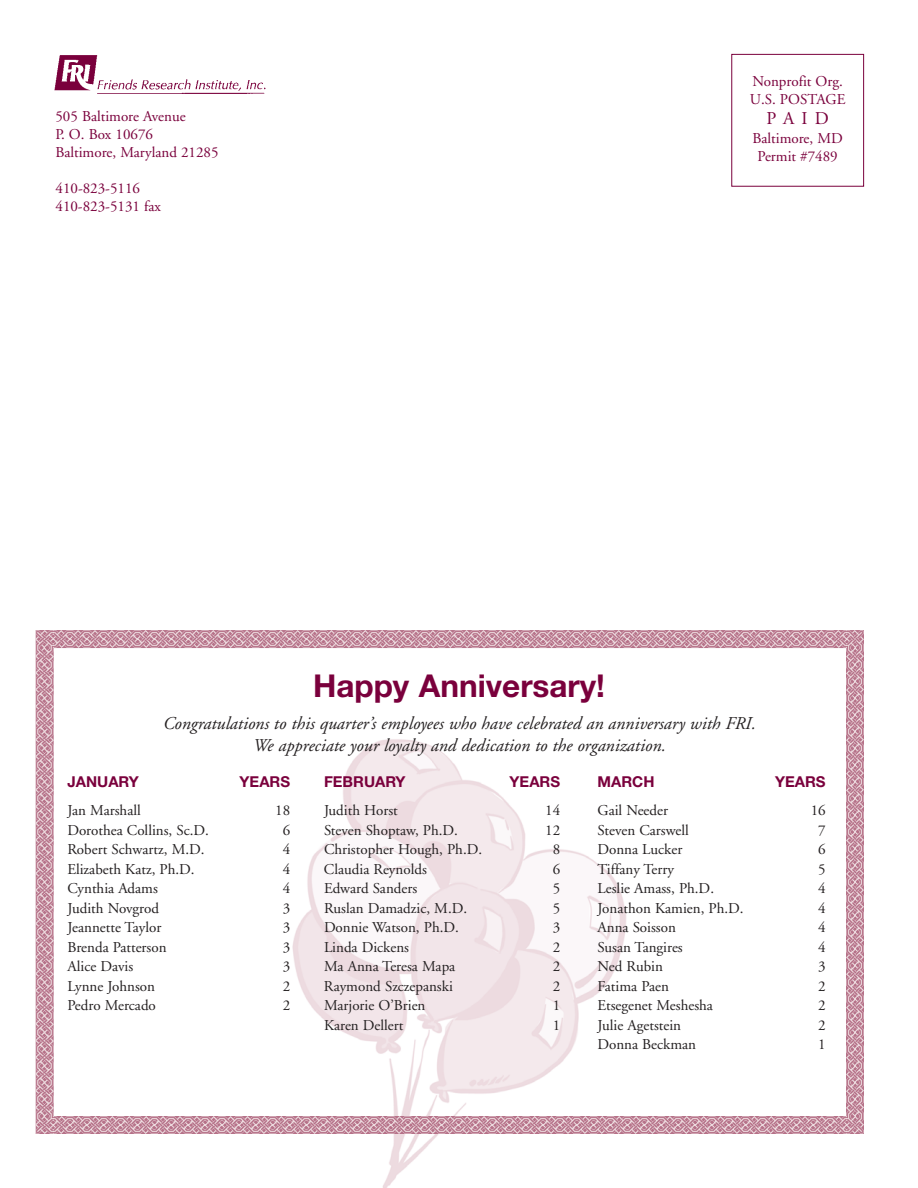
<style>
.page{position:relative;width:918px;height:1188px;background:#fff}
.page>*{position:absolute;margin:0;border:0;box-sizing:border-box;transform-origin:0 0}
.t1{font:700 31.5px "Helvetica Neue";color:#7a003c}
.t2{font:italic 18px/22.5px "Adobe Garamond";color:#231f20;text-align:center}
.t3{font:18px "Adobe Garamond";color:#7a003c}
.t4{font:15px "Adobe Garamond";color:#231f20}
.t5{font:15px/18px "Adobe Garamond";color:#7a003c}
.t6{font:700 15px "Helvetica Neue";color:#7a003c}
</style>
<div class="page">
<img style="left:292px;top:739px;width:334px;height:449px">
<img style="left:36px;top:630px;width:828px;height:18px">
<img style="left:846px;top:648px;width:18px;height:486px">
<img style="left:36px;top:1116px;width:810px;height:18px">
<img style="left:36px;top:648px;width:18px;height:468px">
<img style="left:54px;top:55px;width:212px;height:39px">
<div style="left:731px;top:54px;width:133px;height:133px;border:1px solid #7a003c"></div>
<p class="t5" style="left:56px;top:109px;width:165px">505 Baltimore Avenue<br>P. O. Box 10676<br>Baltimore, Maryland 21285</p>
<p class="t5" style="left:56px;top:181px;width:107px">410-823-5116<br>410-823-5131 fax</p>
<p class="t5" style="left:750px;top:74px;width:97px">Nonprofit Org.<br>U.S. POSTAGE</p>
<p class="t3" style="left:767px;top:111px;width:64px">PAID</p>
<p class="t5" style="left:753px;top:131px;width:92px;text-align:center">Baltimore, MD<br>Permit #7489</p>
<h1 class="t1" style="left:313px;top:675px;width:293px">Happy Anniversary!</h1>
<p class="t2" style="left:162px;top:714px;width:594px">Congratulations to this quarter’s employees who have celebrated an anniversary with FRI.<br>We appreciate your loyalty and dedication to the organization.</p>
<p class="t6" style="left:68px;top:776px;width:73px">JANUARY</p>
<p class="t6" style="left:240px;top:776px;width:52px">YEARS</p>
<p class="t6" style="left:324px;top:776px;width:83px">FEBRUARY</p>
<p class="t6" style="left:510px;top:776px;width:52px">YEARS</p>
<p class="t6" style="left:598px;top:776px;width:58px">MARCH</p>
<p class="t6" style="left:775px;top:776px;width:52px">YEARS</p>
<p class="t4" style="left:68px;top:804px;width:75px">Jan Marshall</p>
<p class="t4" style="left:275px;top:804px;width:16px">18</p>
<p class="t4" style="left:324px;top:804px;width:75px">Judith Horst</p>
<p class="t4" style="left:545px;top:804px;width:16px">14</p>
<p class="t4" style="left:598px;top:804px;width:72px">Gail Needer</p>
<p class="t4" style="left:811px;top:804px;width:16px">16</p>
<p class="t4" style="left:68px;top:824px;width:143px">Dorothea Collins, Sc.D.</p>
<p class="t4" style="left:283px;top:824px;width:9px">6</p>
<p class="t4" style="left:324px;top:824px;width:135px">Steven Shoptaw, Ph.D.</p>
<p class="t4" style="left:545px;top:824px;width:16px">12</p>
<p class="t4" style="left:598px;top:824px;width:93px">Steven Carswell</p>
<p class="t4" style="left:818px;top:824px;width:9px">7</p>
<p class="t4" style="left:68px;top:843px;width:139px">Robert Schwartz, M.D.</p>
<p class="t4" style="left:283px;top:843px;width:9px">4</p>
<p class="t4" style="left:324px;top:843px;width:160px">Christopher Hough, Ph.D.</p>
<p class="t4" style="left:553px;top:843px;width:9px">8</p>
<p class="t4" style="left:598px;top:843px;width:86px">Donna Lucker</p>
<p class="t4" style="left:818px;top:843px;width:9px">6</p>
<p class="t4" style="left:68px;top:863px;width:129px">Elizabeth Katz, Ph.D.</p>
<p class="t4" style="left:283px;top:863px;width:9px">4</p>
<p class="t4" style="left:324px;top:863px;width:104px">Claudia Reynolds</p>
<p class="t4" style="left:553px;top:863px;width:9px">6</p>
<p class="t4" style="left:598px;top:863px;width:78px">Tiffany Terry</p>
<p class="t4" style="left:818px;top:863px;width:9px">5</p>
<p class="t4" style="left:68px;top:882px;width:92px">Cynthia Adams</p>
<p class="t4" style="left:283px;top:882px;width:9px">4</p>
<p class="t4" style="left:324px;top:882px;width:95px">Edward Sanders</p>
<p class="t4" style="left:553px;top:882px;width:9px">5</p>
<p class="t4" style="left:598px;top:882px;width:118px">Leslie Amass, Ph.D.</p>
<p class="t4" style="left:818px;top:882px;width:9px">4</p>
<p class="t4" style="left:68px;top:902px;width:93px">Judith Novgrod</p>
<p class="t4" style="left:283px;top:902px;width:9px">3</p>
<p class="t4" style="left:324px;top:902px;width:145px">Ruslan Damadzic, M.D.</p>
<p class="t4" style="left:553px;top:902px;width:9px">5</p>
<p class="t4" style="left:598px;top:902px;width:148px">Jonathon Kamien, Ph.D.</p>
<p class="t4" style="left:818px;top:902px;width:9px">4</p>
<p class="t4" style="left:68px;top:921px;width:95px">Jeannette Taylor</p>
<p class="t4" style="left:283px;top:921px;width:9px">3</p>
<p class="t4" style="left:324px;top:921px;width:136px">Donnie Watson, Ph.D.</p>
<p class="t4" style="left:553px;top:921px;width:9px">3</p>
<p class="t4" style="left:598px;top:921px;width:80px">Anna Soisson</p>
<p class="t4" style="left:818px;top:921px;width:9px">4</p>
<p class="t4" style="left:68px;top:941px;width:101px">Brenda Patterson</p>
<p class="t4" style="left:283px;top:941px;width:9px">3</p>
<p class="t4" style="left:324px;top:941px;width:87px">Linda Dickens</p>
<p class="t4" style="left:553px;top:941px;width:9px">2</p>
<p class="t4" style="left:598px;top:941px;width:87px">Susan Tangires</p>
<p class="t4" style="left:818px;top:941px;width:9px">4</p>
<p class="t4" style="left:68px;top:960px;width:67px">Alice Davis</p>
<p class="t4" style="left:283px;top:960px;width:9px">3</p>
<p class="t4" style="left:324px;top:960px;width:133px">Ma Anna Teresa Mapa</p>
<p class="t4" style="left:553px;top:960px;width:9px">2</p>
<p class="t4" style="left:598px;top:960px;width:67px">Ned Rubin</p>
<p class="t4" style="left:818px;top:960px;width:9px">3</p>
<p class="t4" style="left:68px;top:980px;width:89px">Lynne Johnson</p>
<p class="t4" style="left:283px;top:980px;width:9px">2</p>
<p class="t4" style="left:324px;top:980px;width:130px">Raymond Szczepanski</p>
<p class="t4" style="left:553px;top:980px;width:9px">2</p>
<p class="t4" style="left:598px;top:980px;width:73px">Fatima Paen</p>
<p class="t4" style="left:818px;top:980px;width:9px">2</p>
<p class="t4" style="left:68px;top:999px;width:90px">Pedro Mercado</p>
<p class="t4" style="left:283px;top:999px;width:9px">2</p>
<p class="t4" style="left:324px;top:999px;width:103px">Marjorie O’Brien</p>
<p class="t4" style="left:553px;top:999px;width:9px">1</p>
<p class="t4" style="left:598px;top:999px;width:117px">Etsegenet Meshesha</p>
<p class="t4" style="left:818px;top:999px;width:9px">2</p>
<p class="t4" style="left:324px;top:1019px;width:81px">Karen Dellert</p>
<p class="t4" style="left:553px;top:1019px;width:9px">1</p>
<p class="t4" style="left:598px;top:1019px;width:85px">Julie Agetstein</p>
<p class="t4" style="left:818px;top:1019px;width:9px">2</p>
<p class="t4" style="left:598px;top:1038px;width:100px">Donna Beckman</p>
<p class="t4" style="left:818px;top:1038px;width:9px">1</p>
</div>
